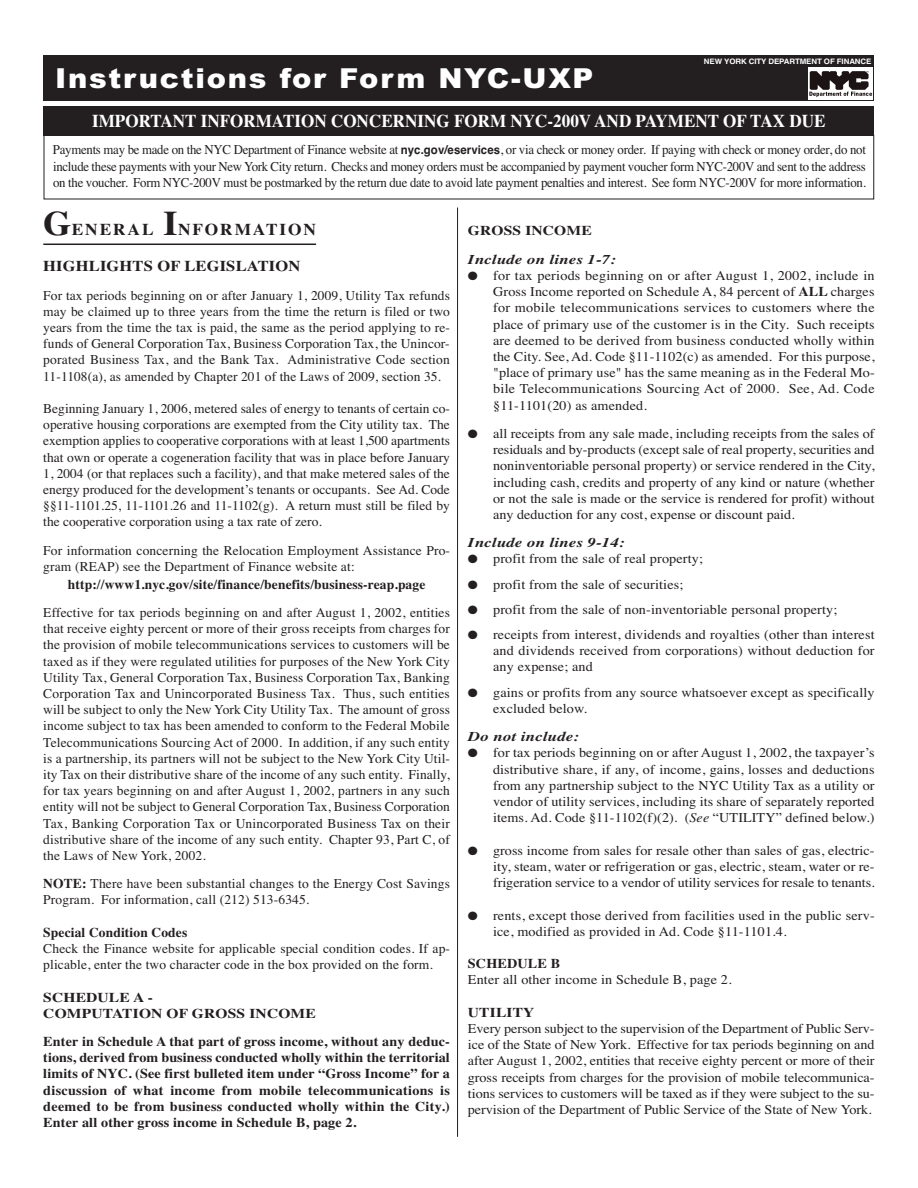
<style>
.page{position:relative;width:918px;height:1188px;background:#fff}
.page>*{position:absolute;margin:0;border:0;box-sizing:border-box;transform-origin:0 0}
.t1{font:900 27.6px "Arial";letter-spacing:.06em;color:#fff;scale:1.05 1}
.t2{font:700 18px "Times";color:#fff;scale:.95 1}
.t3{font:700 16.5px "Times";letter-spacing:.11em;color:#231f20;scale:1.05 1}
.t4{font:700 15px "Times";letter-spacing:.01em;color:#231f20;scale:1.1 1}
.t5{font:13.5px/16.2px "Times";letter-spacing:.01em;color:#231f20;text-align:justify}
.t6{font:13.5px/16.2px "Times";letter-spacing:.01em;color:#231f20;text-align:justify;scale:1.05 1}
.t7{font:13.5px/16.2px "Times";letter-spacing:.01em;color:#231f20;text-align:justify;scale:.95 1}
.t8{font:700 13.5px/16.2px "Times";letter-spacing:.01em;color:#231f20;text-align:justify;scale:1.05 1}
.t9{font:700 13.5px "Times";letter-spacing:.01em;color:#231f20}
.t10{font:700 13.5px/16.2px "Times";letter-spacing:.01em;color:#231f20;scale:1.15 1}
.t11{font:italic 700 13.5px "Times";letter-spacing:.01em;color:#231f20;scale:1.25 1}
.t12{font:700 7.5px "Helvetica";letter-spacing:-.01em;color:#fff;scale:1.05 1}
.s1{font-family:"Helvetica";font-weight:700;font-size:12px}
.s2{font-size:34.5px}
.s3{font-weight:700}
.s4{font-style:italic}
</style>
<div class="page">
<div style="left:44px;top:55px;width:830px;height:46px;background:#231f20"></div>
<img style="left:808px;top:67px;width:64px;height:32px">
<hr style="left:43px;top:244px;width:273px;height:1px;background:#231f20">
<div style="left:44px;top:107px;width:830px;height:29px;background:#231f20"></div>
<hr style="left:457px;top:208px;width:1px;height:929px;background:#231f20">
<h1 class="t1" style="left:55px;top:62px;width:514px">Instructions for Form NYC-UXP</h1>
<p class="t12" style="left:704px;top:58px;width:161px">NEW YORK CITY DEPARTMENT OF FINANCE</p>
<h2 class="t2" style="left:92px;top:114px;width:773px">IMPORTANT INFORMATION CONCERNING FORM NYC-200V AND PAYMENT OF TAX DUE</h2>
<p class="t7" style="left:53px;top:143px;width:857px">Payments may be made on the NYC Department of Finance website at <span class="s1">nyc.gov/eservices</span>, or via check or money order. If paying with check or money order, do not include these payments with your New York City return. Checks and money orders must be accompanied by payment voucher form NYC-200V and sent to the address on the voucher. Form NYC-200V must be postmarked by the return due date to avoid late payment penalties and interest. See form NYC-200V for more information.</p>
<p class="t3" style="left:43px;top:223px;width:261px"><span class="s2">G</span>ENERAL <span class="s2">I</span>NFORMATION</p>
<p class="t4" style="left:43px;top:260px;width:235px">HIGHLIGHTS OF LEGISLATION</p>
<p class="t5" style="left:43px;top:288px;width:408px">For tax periods beginning on or after January 1, 2009, Utility Tax refunds may be claimed up to three years from the time the return is filed or two years from the time the tax is paid, the same as the period applying to re&shy;funds of General Corporation Tax, Business Corporation Tax, the Unincor&shy;porated Business Tax, and the Bank Tax. Administrative Code section 11-1108(a), as amended by Chapter 201 of the Laws of 2009, section 35.</p>
<p class="t5" style="left:43px;top:402px;width:408px">Beginning January 1, 2006, metered sales of energy to tenants of certain co&shy;operative housing corporations are exempted from the City utility tax. The exemption applies to cooperative corporations with at least 1,500 apartments that own or operate a cogeneration facility that was in place before January 1, 2004 (or that replaces such a facility), and that make metered sales of the energy produced for the development’s tenants or occupants. See Ad. Code §§11-1101.25, 11-1101.26 and 11-1102(g). A return must still be filed by the cooperative corporation using a tax rate of zero.</p>
<p class="t5" style="left:43px;top:543px;width:408px">For information concerning the Relocation Employment Assistance Pro&shy;gram (REAP) see the Department of Finance website at:</p>
<p class="t9" style="left:68px;top:579px;width:359px">http://www1.nyc.gov/site/finance/benefits/business-reap.page</p>
<p class="t5" style="left:43px;top:606px;width:408px">Effective for tax periods beginning on and after August 1, 2002, entities that receive eighty percent or more of their gross receipts from charges for the provision of mobile telecommunications services to customers will be taxed as if they were regulated utilities for purposes of the New York City Utility Tax, General Corporation Tax, Business Corporation Tax, Banking Corporation Tax and Unincorporated Business Tax. Thus, such entities will be subject to only the New York City Utility Tax. The amount of gross income subject to tax has been amended to conform to the Federal Mobile Telecommunications Sourcing Act of 2000. In addition, if any such entity is a partnership, its partners will not be subject to the New York City Util&shy;ity Tax on their distributive share of the income of any such entity. Finally, for tax years beginning on and after August 1, 2002, partners in any such entity will not be subject to General Corporation Tax, Business Corporation Tax, Banking Corporation Tax or Unincorporated Business Tax on their distributive share of the income of any such entity. Chapter 93, Part C, of the Laws of New York, 2002.</p>
<p class="t5" style="left:43px;top:877px;width:408px"><span class="s3">NOTE:</span> There have been substantial changes to the Energy Cost Savings<br>Program. For information, call (212) 513-6345.</p>
<p class="t9" style="left:43px;top:927px;width:145px">Special Condition Codes</p>
<p class="t5" style="left:43px;top:942px;width:408px">Check the Finance website for applicable special condition codes. If ap&shy;plicable, enter the two character code in the box provided on the form.</p>
<p class="t10" style="left:43px;top:990px;width:238px">SCHEDULE A -<br>COMPUTATION OF GROSS INCOME</p>
<p class="t8" style="left:43px;top:1035px;width:389px">Enter in Schedule A that part of gross income, without any deduc&shy;tions, derived from business conducted wholly within the territorial limits of NYC. (See first bulleted item under “Gross Income” for a discussion of what income from mobile telecommunications is deemed to be from business conducted wholly within the City.)<br>Enter all other gross income in Schedule B, page 2.</p>
<p class="t10" style="left:468px;top:224px;width:109px">GROSS INCOME</p>
<p class="t11" style="left:468px;top:254px;width:120px">Include on lines 1-7:</p>
<p class="t6" style="left:493px;top:269px;width:365px;text-indent:-25px">● for tax periods beginning on or after August 1, 2002, include in Gross Income reported on Schedule A, 84 percent of <span class="s3">ALL</span> charges for mobile telecommunications services to customers where the place of primary use of the customer is in the City. Such receipts are deemed to be derived from business conducted wholly within the City. See, Ad. Code §11-1102(c) as amended. For this purpose, "place of primary use" has the same meaning as in the Federal Mo&shy;bile Telecommunications Sourcing Act of 2000. See, Ad. Code §11-1101(20) as amended.</p>
<p class="t6" style="left:493px;top:427px;width:365px;text-indent:-25px">● all receipts from any sale made, including receipts from the sales of residuals and by-products (except sale of real property, securities and noninventoriable personal property) or service rendered in the City, including cash, credits and property of any kind or nature (whether or not the sale is made or the service is rendered for profit) without any deduction for any cost, expense or discount paid.</p>
<p class="t11" style="left:468px;top:538px;width:127px">Include on lines 9-14:</p>
<p class="t6" style="left:468px;top:552px;width:225px">● profit from the sale of real property;</p>
<p class="t6" style="left:468px;top:577px;width:207px">● profit from the sale of securities;</p>
<p class="t6" style="left:468px;top:603px;width:353px">● profit from the sale of non-inventoriable personal property;</p>
<p class="t6" style="left:493px;top:628px;width:365px;text-indent:-25px">● receipts from interest, dividends and royalties (other than interest and dividends received from corporations) without deduction for any expense; and</p>
<p class="t6" style="left:493px;top:685px;width:365px;text-indent:-25px">● gains or profits from any source whatsoever except as specifically excluded below.</p>
<p class="t11" style="left:468px;top:732px;width:90px">Do not include:</p>
<p class="t6" style="left:493px;top:746px;width:365px;text-indent:-25px">● for tax periods beginning on or after August 1, 2002, the taxpayer’s distributive share, if any, of income, gains, losses and deductions from any partnership subject to the NYC Utility Tax as a utility or vendor of utility services, including its share of separately reported items. Ad. Code §11-1102(f)(2). (<span class="s4">See</span> “UTILITY” defined below.)</p>
<p class="t6" style="left:493px;top:843px;width:365px;text-indent:-25px">● gross income from sales for resale other than sales of gas, electric&shy;ity, steam, water or refrigeration or gas, electric, steam, water or re&shy;frigeration service to a vendor of utility services for resale to tenants.</p>
<p class="t6" style="left:493px;top:908px;width:365px;text-indent:-25px">● rents, except those derived from facilities used in the public serv&shy;ice, modified as provided in Ad. Code §11-1101.4.</p>
<p class="t8" style="left:468px;top:957px;width:89px">SCHEDULE B</p>
<p class="t6" style="left:468px;top:973px;width:253px">Enter all other income in Schedule B, page 2.</p>
<p class="t10" style="left:468px;top:1005px;width:59px">UTILITY</p>
<p class="t6" style="left:468px;top:1022px;width:389px">Every person subject to the supervision of the Department of Public Serv&shy;ice of the State of New York. Effective for tax periods beginning on and after August 1, 2002, entities that receive eighty percent or more of their gross receipts from charges for the provision of mobile telecommunica&shy;tions services to customers will be taxed as if they were subject to the su&shy;pervision of the Department of Public Service of the State of New York.</p>
</div>
